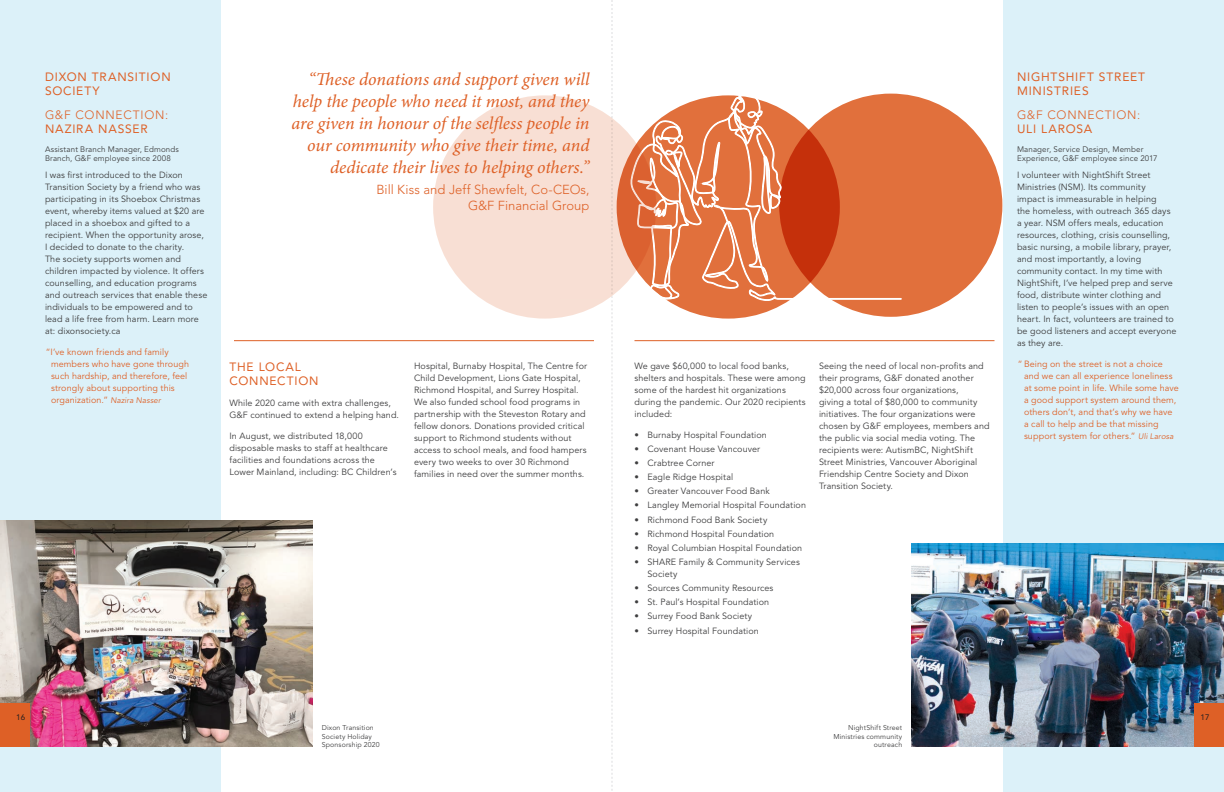
<style>
.page{position:relative;width:1224px;height:792px;background:#fff}
.page>*{position:absolute;margin:0;border:0;box-sizing:border-box;transform-origin:0 0}
.t1{font:italic 18px/22px "Minion Pro";letter-spacing:-.005em;color:#de6026;text-align:right}
.t2{font:300 13px/16px "Avenir LT Std";color:#de6026;text-align:right}
.t3{font:12px/14.4px "Avenir LT Std";letter-spacing:.07em;color:#de6026}
.t4{font:300 12px "Avenir LT Std";letter-spacing:.065em;color:#de6026}
.t5{font:9px/12px "Avenir LT Std";letter-spacing:.01em;color:#3e3e3f}
.t6{font:9px/12px "Avenir LT Std";letter-spacing:.01em;color:#de6026}
.t7{font:8px/9.6px "Avenir LT Std";letter-spacing:.015em;color:#3e3e3f}
.t8{font:8px "Avenir LT Std";color:#231f20}
.t9{font:7px/8.4px "Avenir LT Std";letter-spacing:.02em;color:#3e3e3f}
.s1{font-style:italic;font-size:8px}
</style>
<div class="page">
<svg style="left:612px;top:301px;width:1px;height:490px"></svg>
<div style="left:1004px;top:0;width:220px;height:792px;background:#dcf1f9"></div>
<img style="left:911px;top:544px;width:313px;height:203px">
<div style="left:0;top:0;width:220px;height:792px;background:#dcf1f9"></div>
<img style="left:0;top:520px;width:313px;height:227px">
<div style="left:1195px;top:703px;width:29px;height:43px;background:#de6026"></div>
<hr style="left:234px;top:340px;width:360px;height:1px;background:#de6026">
<div style="left:0;top:703px;width:29px;height:43px;background:#de6026"></div>
<hr style="left:634px;top:340px;width:360px;height:1px;background:#de6026">
<div style="left:617px;top:95px;width:223px;height:224px;background:#e1703c;border-radius:50%"></div>
<div style="left:779px;top:94px;width:223px;height:223px;background:#e1703c;border-radius:50%"></div>
<svg style="left:611px;top:0;width:291px;height:301px"></svg>
<svg style="left:433px;top:95px;width:223px;height:224px;background:#f5d5c7"></svg>
<h3 class="t3" style="left:45px;top:70px;width:127px">DIXON TRANSITION<br>SOCIETY</h3>
<h3 class="t4" style="left:45px;top:108px;width:125px">G&amp;F CONNECTION:</h3>
<h3 class="t3" style="left:45px;top:122px;width:104px">NAZIRA NASSER</h3>
<p class="t7" style="left:45px;top:145px;width:135px">Assistant Branch Manager, Edmonds<br>Branch, G&amp;F employee since 2008</p>
<p class="t5" style="left:45px;top:169px;width:164px">I was first introduced to the Dixon Transition Society by a friend who was participating in its Shoebox Christmas event, whereby items valued at $20 are placed in a shoebox and gifted to a recipient. When the opportunity arose, I decided to donate to the charity.<br>The society supports women and children impacted by violence. It offers counselling, and education programs and outreach services that enable these individuals to be empowered and to lead a life free from harm. Learn more at: dixonsociety.ca</p>
<p class="t6" style="left:51px;top:346px;width:140px;text-indent:-5px">“I’ve known friends and family members who have gone through such hardship, and therefore, feel strongly about supporting this organization.” <span class="s1">Nazira Nasser</span></p>
<h1 class="t1" style="left:292px;top:68px;width:299px">“These donations and support given will help the people who need it most, and they are given in honour of the selfless people in our community who give their time, and dedicate their lives to helping others.”</h1>
<h2 class="t2" style="left:377px;top:181px;width:214px">Bill Kiss and Jeff Shewfelt, Co-CEOs,<br>G&amp;F Financial Group</h2>
<h3 class="t3" style="left:230px;top:360px;width:91px">THE LOCAL<br>CONNECTION</h3>
<p class="t5" style="left:230px;top:397px;width:171px">While 2020 came with extra challenges,<br>G&amp;F continued to extend a helping hand.</p>
<p class="t5" style="left:230px;top:430px;width:169px">In August, we distributed 18,000 disposable masks to staff at healthcare facilities and foundations across the Lower Mainland, including: BC Children’s</p>
<p class="t5" style="left:414px;top:360px;width:175px">Hospital, Burnaby Hospital, The Centre for Child Development, Lions Gate Hospital, Richmond Hospital, and Surrey Hospital.<br>We also funded school food programs in partnership with the Steveston Rotary and fellow donors. Donations provided critical support to Richmond students without access to school meals, and food hampers every two weeks to over 30 Richmond families in need over the summer months.</p>
<p class="t5" style="left:634px;top:360px;width:173px">We gave $60,000 to local food banks, shelters and hospitals. These were among some of the hardest hit organizations during the pandemic. Our 2020 recipients included:</p>
<p class="t5" style="left:634px;top:429px;width:134px">• Burnaby Hospital Foundation</p>
<p class="t5" style="left:634px;top:443px;width:127px">• Covenant House Vancouver</p>
<p class="t5" style="left:634px;top:457px;width:82px">• Crabtree Corner</p>
<p class="t5" style="left:634px;top:471px;width:100px">• Eagle Ridge Hospital</p>
<p class="t5" style="left:634px;top:485px;width:137px">• Greater Vancouver Food Bank</p>
<p class="t5" style="left:634px;top:499px;width:173px">• Langley Memorial Hospital Foundation</p>
<p class="t5" style="left:634px;top:514px;width:134px">• Richmond Food Bank Society</p>
<p class="t5" style="left:634px;top:528px;width:141px">• Richmond Hospital Foundation</p>
<p class="t5" style="left:634px;top:542px;width:169px">• Royal Columbian Hospital Foundation</p>
<p class="t5" style="left:647px;top:556px;width:154px;text-indent:-13px">• SHARE Family &amp; Community Services<br>Society</p>
<p class="t5" style="left:634px;top:582px;width:140px">• Sources Community Resources</p>
<p class="t5" style="left:634px;top:596px;width:136px">• St. Paul’s Hospital Foundation</p>
<p class="t5" style="left:634px;top:611px;width:119px">• Surrey Food Bank Society</p>
<p class="t5" style="left:634px;top:625px;width:126px">• Surrey Hospital Foundation</p>
<p class="t5" style="left:819px;top:360px;width:172px">Seeing the need of local non-profits and their programs, G&amp;F donated another $20,000 across four organizations,<br>giving a total of $80,000 to community initiatives. The four organizations were chosen by G&amp;F employees, members and the public via social media voting. The recipients were: AutismBC, NightShift Street Ministries, Vancouver Aboriginal Friendship Centre Society and Dixon Transition Society.</p>
<h3 class="t3" style="left:1017px;top:70px;width:130px">NIGHTSHIFT STREET<br>MINISTRIES</h3>
<h3 class="t4" style="left:1017px;top:108px;width:125px">G&amp;F CONNECTION:</h3>
<h3 class="t3" style="left:1017px;top:122px;width:77px">ULI LAROSA</h3>
<p class="t7" style="left:1017px;top:145px;width:142px">Manager, Service Design, Member<br>Experience, G&amp;F employee since 2017</p>
<p class="t5" style="left:1017px;top:169px;width:161px">I volunteer with NightShift Street Ministries (NSM). Its community<br>impact is immeasurable in helping<br>the homeless, with outreach 365 days a year. NSM offers meals, education resources, clothing, crisis counselling, basic nursing, a mobile library, prayer, and most importantly, a loving community contact. In my time with NightShift, I’ve helped prep and serve food, distribute winter clothing and listen to people’s issues with an open heart. In fact, volunteers are trained to be good listeners and accept everyone as they are.</p>
<p class="t6" style="left:1024px;top:358px;width:156px;text-indent:-6px">“Being on the street is not a choice and we can all experience loneliness at some point in life. While some have a good support system around them, others don’t, and that’s why we have a call to help and be that missing support system for others.” <span class="s1">Uli Larosa</span></p>
<p class="t8" style="left:16px;top:713px;width:11px">30</p>
<p class="t8" style="left:16px;top:713px;width:11px">16</p>
<p class="t9" style="left:322px;top:724px;width:59px">Dixon Transition<br>Society Holiday<br>Sponsorship 2020</p>
<p class="t9" style="left:833px;top:724px;width:70px;text-align:right">NightShift Street<br>Ministries community outreach</p>
<p class="t8" style="left:1201px;top:713px;width:11px">17</p>
</div>
